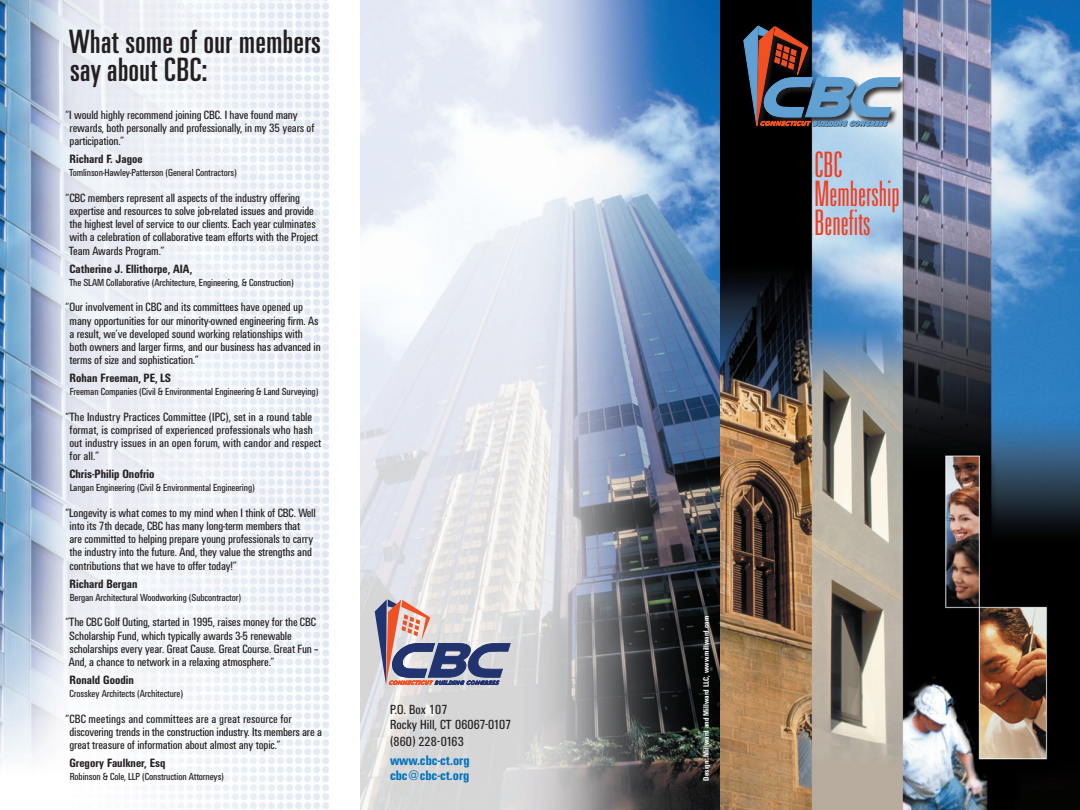
<style>
.page{position:relative;width:1080px;height:810px;background:#fff}
.page>*{position:absolute;margin:0;border:0;box-sizing:border-box;transform-origin:0 0}
.t1{font:38.12px/29.4px "Univers U49";color:#ef3e22}
.t2{font:35px/27.5px "Univers U59";color:#231f20}
.t3{font:14.38px/15px "Univers U67";color:#0072bc}
.t4{font:13.75px/15px "Univers U57";color:#231f20}
.t5{font:12.5px/13.1px "Univers U57";letter-spacing:-.01em;color:#231f20}
.t6{font:12.5px "Univers U67";color:#231f20}
.t7{font:10.62px "Univers U57";letter-spacing:-.01em;color:#231f20}
.t8{font:8.12px "Univers U67";letter-spacing:.01em;color:#fff}
</style>
<div class="page">
<img style="left:360px;top:0;width:360px;height:810px">
<img style="left:720px;top:0;width:360px;height:810px">
<img style="left:0;top:0;width:329px;height:810px">
<svg style="left:375px;top:599px;width:136px;height:86px;background:#aca4b0"></svg>
<div style="left:743px;top:26px;width:165px;height:107px;background:#231f20;opacity:.9"></div>
<svg style="left:743px;top:26px;width:158px;height:102px;background:#717d90"></svg>
<h2 class="t2" style="left:69px;top:31px;width:253px">What some of our members say about CBC:</h2>
<p class="t5" style="left:70px;top:108px;width:246px;text-indent:-4px">“I would highly recommend joining CBC. I have found many rewards, both personally and professionally, in my 35 years of participation.”</p>
<p class="t6" style="left:70px;top:151px;width:74px">Richard F. Jagoe</p>
<p class="t7" style="left:69px;top:167px;width:169px">Tomlinson-Hawley-Patterson (General Contractors)</p>
<p class="t5" style="left:65px;top:191px;width:255px">“CBC members represent all aspects of the industry offering expertise and resources to solve job-related issues and provide the highest level of service to our clients. Each year culminates with a celebration of collaborative team efforts with the Project Team Awards Program.”</p>
<p class="t6" style="left:69px;top:260px;width:124px">Catherine J. Ellithorpe, AIA,</p>
<p class="t7" style="left:69px;top:276px;width:226px">The SLAM Collaborative (Architecture, Engineering, &amp; Construction)</p>
<p class="t5" style="left:69px;top:301px;width:253px;text-indent:-4px">“Our involvement in CBC and its committees have opened up many opportunities for our minority-owned engineering firm. As a result, we’ve developed sound working relationships with both owners and larger firms, and our business has advanced in terms of size and sophistication.”</p>
<p class="t6" style="left:70px;top:370px;width:103px">Rohan Freeman, PE, LS</p>
<p class="t7" style="left:70px;top:386px;width:250px">Freeman Companies (Civil &amp; Environmental Engineering &amp; Land Surveying)</p>
<p class="t5" style="left:69px;top:410px;width:253px;text-indent:-4px">“The Industry Practices Committee (IPC), set in a round table format, is comprised of experienced professionals who hash out industry issues in an open forum, with candor and respect for all.”</p>
<p class="t6" style="left:69px;top:466px;width:87px">Chris-Philip Onofrio</p>
<p class="t7" style="left:70px;top:482px;width:187px">Langan Engineering (Civil &amp; Environmental Engineering)</p>
<p class="t5" style="left:69px;top:506px;width:248px;text-indent:-4px">“Longevity is what comes to my mind when I think of CBC. Well into its 7th decade, CBC has many long-term members that<br>are committed to helping prepare young professionals to carry the industry into the future. And, they value the strengths and contributions that we have to offer today!”</p>
<p class="t6" style="left:70px;top:575px;width:69px">Richard Bergan</p>
<p class="t7" style="left:70px;top:591px;width:173px">Bergan Architectural Woodworking (Subcontractor)</p>
<p class="t5" style="left:65px;top:616px;width:255px">“The CBC Golf Outing, started in 1995, raises money for the CBC Scholarship Fund, which typically awards 3-5 renewable scholarships every year. Great Cause. Great Course. Great Fun -- And, a chance to network in a relaxing atmosphere.”</p>
<p class="t6" style="left:70px;top:671px;width:66px">Ronald Goodin</p>
<p class="t7" style="left:69px;top:687px;width:115px">Crosskey Architects (Architecture)</p>
<p class="t5" style="left:69px;top:712px;width:254px;text-indent:-4px">“CBC meetings and committees are a great resource for discovering trends in the construction industry. Its members are a great treasure of information about almost any topic.”</p>
<p class="t6" style="left:69px;top:755px;width:98px">Gregory Faulkner, Esq</p>
<p class="t7" style="left:70px;top:771px;width:156px">Robinson &amp; Cole, LLP (Construction Attorneys)</p>
<p class="t4" style="left:390px;top:702px;width:123px">P.O. Box 107<br>Rocky Hill, CT 06067-0107</p>
<p class="t4" style="left:390px;top:734px;width:75px">(860) 228-0163</p>
<p class="t3" style="left:390px;top:754px;width:81px">www.cbc-ct.org cbc@cbc-ct.org</p>
<h1 class="t1" style="left:814px;top:150px;width:87px">CBC<br>Membership<br>Benefits</h1>
<p class="t8" style="left:701px;top:781px;width:166px;rotate:-90deg">Design: Millward and Millward LLC, www.millward.com</p>
</div>
